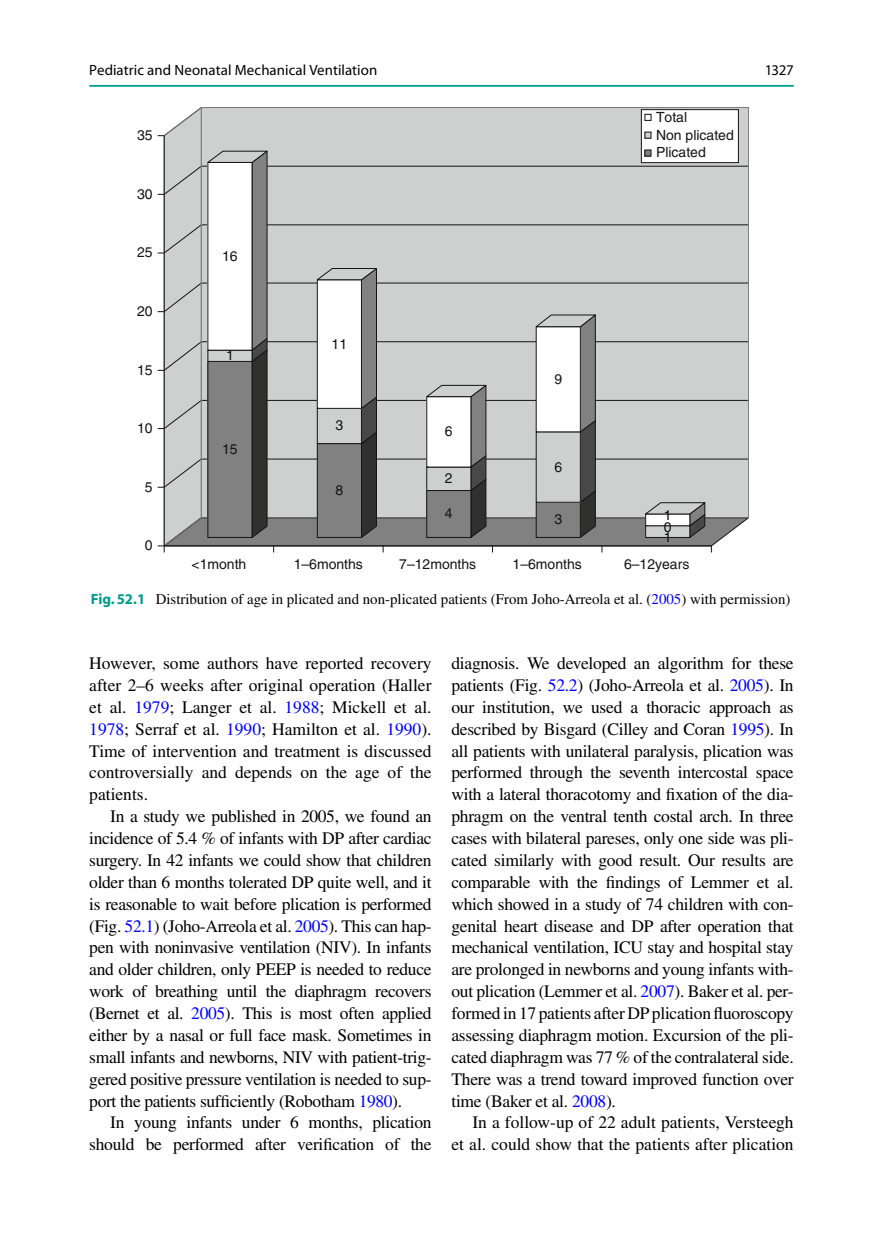
<style>
.page{position:relative;width:883px;height:1260px;background:#fff}
.page>*{position:absolute;margin:0;border:0;box-sizing:border-box;transform-origin:0 0}
.t1{font:17.5px/21.9px "Xvqgdf Times";letter-spacing:-.015em;color:#000;text-align:justify}
.t2{font:14.88px "Xvqgdf Times";color:#000}
.t3{font:14.88px "Ksvdqg Myriad";color:#000}
.t4{font:14px/17.8px "Xpwqtp Helvetica";color:#131413}
.s1{font-family:"Kxdtlj Myriad";font-weight:700;color:#00998a}
.s2{color:#0000fa}
</style>
<div class="page">
<svg style="left:158px;top:107px;width:591px;height:445px;background:#bfc0c0"></svg>
<div style="left:644px;top:150px;width:7px;height:7px;border:1px solid #131413"></div>
<hr style="left:89px;top:85px;width:705px;height:2px;background:#00998a">
<p class="t3" style="left:89px;top:64px;width:290px">Pediatric and Neonatal Mechanical Ventilation</p>
<p class="t4" style="left:137px;top:128px;width:17px">35</p>
<p class="t4" style="left:137px;top:186px;width:17px">30</p>
<p class="t4" style="left:137px;top:245px;width:17px">25</p>
<p class="t4" style="left:137px;top:303px;width:17px">20</p>
<p class="t4" style="left:137px;top:362px;width:17px">15</p>
<p class="t4" style="left:137px;top:421px;width:17px">10</p>
<p class="t4" style="left:145px;top:479px;width:9px">5</p>
<p class="t4" style="left:145px;top:538px;width:9px">0</p>
<p class="t4" style="left:222px;top:248px;width:17px">16</p>
<p class="t4" style="left:226px;top:348px;width:9px">1</p>
<p class="t4" style="left:222px;top:441px;width:17px">15</p>
<p class="t4" style="left:332px;top:336px;width:17px">11</p>
<p class="t4" style="left:335px;top:418px;width:9px">3</p>
<p class="t4" style="left:335px;top:482px;width:9px">8</p>
<p class="t4" style="left:445px;top:424px;width:9px">6</p>
<p class="t4" style="left:445px;top:471px;width:9px">2</p>
<p class="t4" style="left:445px;top:506px;width:9px">4</p>
<p class="t4" style="left:554px;top:371px;width:9px">9</p>
<p class="t4" style="left:554px;top:459px;width:9px">6</p>
<p class="t4" style="left:554px;top:512px;width:9px">3</p>
<p class="t4" style="left:656px;top:109px;width:79px">Total<br>Non plicated<br>Plicated</p>
<p class="t4" style="left:664px;top:507px;width:9px">1</p>
<p class="t4" style="left:664px;top:523px;width:9px;line-height:10px">0<br>1</p>
<p class="t4" style="left:191px;top:557px;width:56px">&lt;1month</p>
<p class="t4" style="left:294px;top:557px;width:71px">1–6months</p>
<p class="t4" style="left:399px;top:557px;width:79px">7–12months</p>
<p class="t4" style="left:513px;top:557px;width:71px">1–6months</p>
<p class="t4" style="left:624px;top:557px;width:67px">6–12years</p>
<p class="t3" style="left:765px;top:64px;width:30px">1327</p>
<p class="t2" style="left:91px;top:594px;width:701px"><span class="s1">Fig. 52.1</span> Distribution of age in plicated and non-plicated patients (From Joho-Arreola et al. ( <span class="s2">2005</span> ) with permission)</p>
<p class="t1" style="left:89px;top:654px;width:344px">However, some authors have reported recovery after 2–6 weeks after original operation (Haller et al. <span class="s2">1979</span> ; Langer et al. <span class="s2">1988</span> ; Mickell et al.<br><span class="s2">1978</span> ; Serraf et al. <span class="s2">1990</span> ; Hamilton et al. <span class="s2">1990</span> ).<br>Time of intervention and treatment is discussed controversially and depends on the age of the patients.</p>
<p class="t1" style="left:89px;top:807px;width:344px;text-indent:21px">In a study we published in 2005, we found an incidence of 5.4 % of infants with DP after cardiac surgery. In 42 infants we could show that children older than 6 months tolerated DP quite well, and it is reasonable to wait before plication is performed (Fig. <span class="s2">52.1</span> ) (Joho-Arreola et al. <span class="s2">2005</span> ). This can hap&shy;pen with noninvasive ventilation (NIV). In infants and older children, only PEEP is needed to reduce work of breathing until the diaphragm recovers (Bernet et al. <span class="s2">2005</span> ). This is most often applied either by a nasal or full face mask. Sometimes in small infants and newborns, NIV with patient-trig&shy;gered positive pressure ventilation is needed to sup&shy;port the patients sufficiently (Robotham <span class="s2">1980</span> ).</p>
<p class="t1" style="left:89px;top:1113px;width:344px;text-align:right">In young infants under 6 months, plication should be performed after verification of the</p>
<p class="t1" style="left:451px;top:654px;width:344px">diagnosis. We developed an algorithm for these patients (Fig. <span class="s2">52.2</span> ) (Joho-Arreola et al. <span class="s2">2005</span> ). In our institution, we used a thoracic approach as described by Bisgard (Cilley and Coran <span class="s2">1995</span> ). In all patients with unilateral paralysis, plication was performed through the seventh intercostal space with a lateral thoracotomy and fixation of the dia&shy;phragm on the ventral tenth costal arch. In three cases with bilateral pareses, only one side was pli&shy;cated similarly with good result. Our results are comparable with the findings of Lemmer et al. which showed in a study of 74 children with con&shy;genital heart disease and DP after operation that mechanical ventilation, ICU stay and hospital stay are prolonged in newborns and young infants with&shy;out plication (Lemmer et al. <span class="s2">2007</span> ). Baker et al. per&shy;formed in 17 patients after DP plication fluoroscopy assessing diaphragm motion. Excursion of the pli&shy;cated diaphragm was 77 % of the contralateral side.<br>There was a trend toward improved function over time (Baker et al. <span class="s2">2008</span> ).</p>
<p class="t1" style="left:451px;top:1113px;width:344px;text-align:right">In a follow-up of 22 adult patients, Versteegh<br>et al. could show that the patients after plication</p>
</div>
